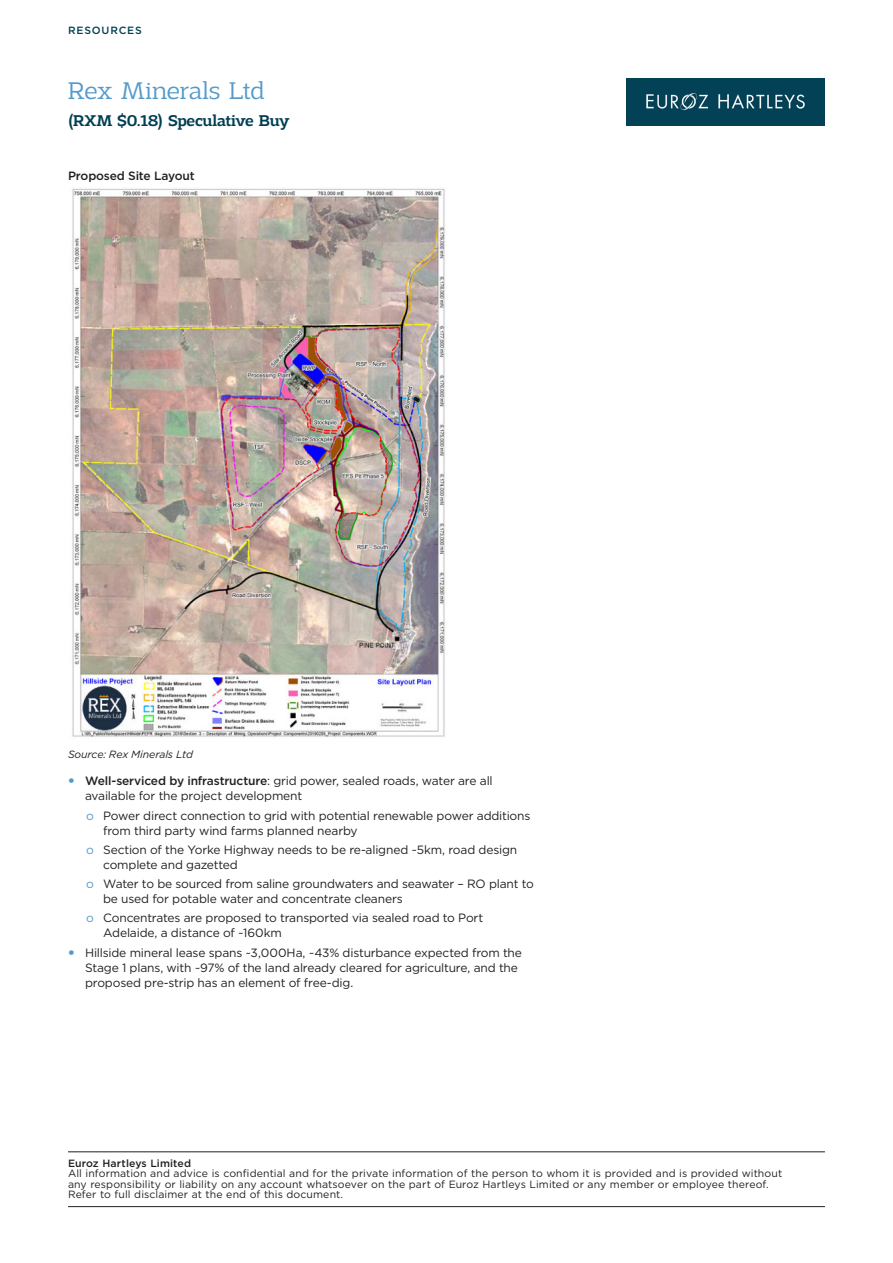
<style>
.page{position:relative;width:893px;height:1263px;background:#fff}
.page>*{position:absolute;margin:0;border:0;box-sizing:border-box;transform-origin:0 0}
.t1{font:300 25.5px "Adria Slab";letter-spacing:-.01em;color:#549aca}
.t2{font:500 16.5px "Adria Slab";letter-spacing:-.02em;color:#013f52}
.t3{font:12px/15px "Gotham";letter-spacing:-.015em;color:#231f20}
.t4{font:500 12px "Gotham";letter-spacing:-.015em;color:#231f20}
.t5{font:10.5px/10.5px "Gotham";letter-spacing:.01em;color:#231f20}
.t6{font:italic 10.5px "Gotham";letter-spacing:-.015em;color:#231f20}
.t7{font:500 10.5px "Gotham";letter-spacing:.01em;color:#231f20}
.t8{font:500 10.5px "Gotham";letter-spacing:.08em;color:#013f52}
.s1{font-weight:500}
.s2{color:#549aca}
</style>
<div class="page">
<img style="left:627px;top:78px;width:198px;height:48px">
<hr style="left:68px;top:1151px;width:757px;height:1px;background:#231f20">
<hr style="left:68px;top:1206px;width:757px;height:1px;background:#231f20">
<img style="left:72px;top:188px;width:373px;height:549px">
<p class="t8" style="left:68px;top:23px;width:75px">RESOURCES</p>
<h1 class="t1" style="left:68px;top:76px;width:198px">Rex Minerals Ltd</h1>
<h2 class="t2" style="left:68px;top:111px;width:223px">(RXM $0.18) Speculative Buy</h2>
<p class="t4" style="left:68px;top:168px;width:128px">Proposed Site Layout</p>
<p class="t6" style="left:68px;top:747px;width:126px">Source: Rex Minerals Ltd</p>
<p class="t3" style="left:85px;top:773px;width:409px"><span class="s1">Well-serviced by infrastructure</span>: grid power, sealed roads, water are all available for the project development</p>
<p class="t3" style="left:103px;top:807px;width:429px;text-indent:-17px"><span class="s2">o</span> Power direct connection to grid with potential renewable power additions from third party wind farms planned nearby</p>
<p class="t3" style="left:103px;top:842px;width:416px;text-indent:-17px"><span class="s2">o</span> Section of the Yorke Highway needs to be re-aligned ~5km, road design complete and gazetted</p>
<p class="t3" style="left:103px;top:876px;width:432px;text-indent:-17px"><span class="s2">o</span> Water to be sourced from saline groundwaters and seawater – RO plant to be used for potable water and concentrate cleaners</p>
<p class="t3" style="left:103px;top:910px;width:382px;text-indent:-17px"><span class="s2">o</span> Concentrates are proposed to transported via sealed road to Port<br>Adelaide, a distance of ~160km</p>
<p class="t3" style="left:85px;top:944px;width:438px">Hillside mineral lease spans ~3,000Ha, ~43% disturbance expected from the<br>Stage 1 plans, with ~97% of the land already cleared for agriculture, and the proposed pre-strip has an element of free-dig.</p>
<p class="t7" style="left:68px;top:1156px;width:125px">Euroz Hartleys Limited</p>
<p class="t5" style="left:68px;top:1168px;width:716px">All information and advice is confidential and for the private information of the person to whom it is provided and is provided without any responsibility or liability on any account whatsoever on the part of Euroz Hartleys Limited or any member or employee thereof.<br>Refer to full disclaimer at the end of this document.</p>
</div>
